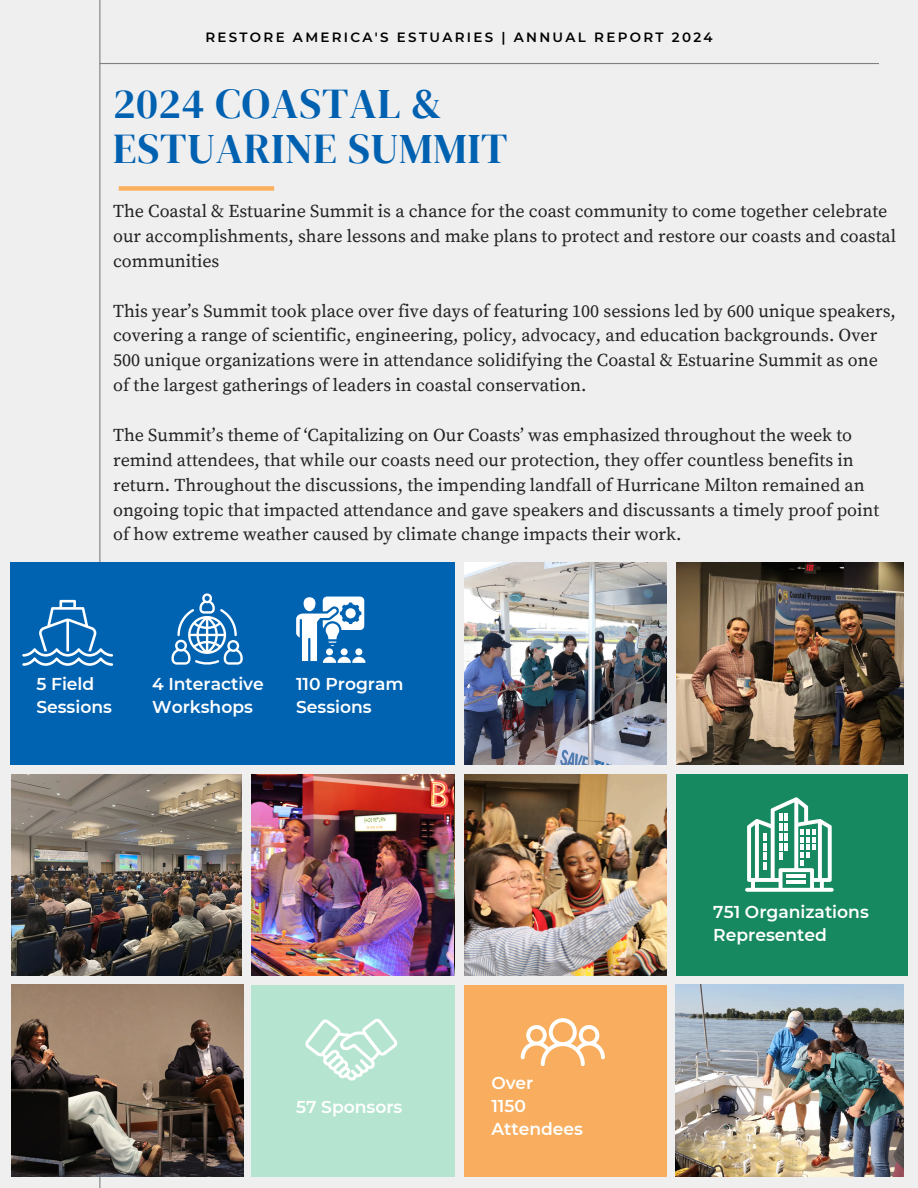
<style>
.page{position:relative;width:918px;height:1188px;background:#efefef}
.page>*{position:absolute;margin:0;border:0;box-sizing:border-box;transform-origin:0 0}
.t1{font:42.15px/44.5px "DM Serif Display";letter-spacing:.02em;color:#0061b1}
.t2{font:18px/24.9px "Source Serif Pro";color:#222}
.t3{font:18px "Open Sans";color:#000}
.t4{font:600 17.1px/23.2px "Montserrat";color:#fff}
.t5{font:600 13.5px "Montserrat";letter-spacing:.17em;color:#000}
</style>
<div class="page">
<hr style="left:99px;top:0;width:1px;height:1188px;background:#808080">
<hr style="left:99px;top:63px;width:780px;height:1px;background:#808080">
<img style="left:251px;top:774px;width:416px;height:202px">
<div style="left:463px;top:984px;width:204px;height:193px;background:#f8ae5e"></div>
<div style="left:251px;top:984px;width:204px;height:193px;background:#b5e5d0"></div>
<img style="left:676px;top:563px;width:228px;height:202px">
<img style="left:464px;top:562px;width:203px;height:203px">
<img style="left:11px;top:773px;width:231px;height:203px">
<div style="left:675px;top:773px;width:233px;height:204px;background:#178961"></div>
<div style="left:10px;top:562px;width:445px;height:204px;background:#0063b2"></div>
<div style="left:455px;top:563px;width:8px;height:625px;background:#efefef"></div>
<div style="left:0;top:765px;width:918px;height:8px;background:#efefef"></div>
<div style="left:0;top:976px;width:918px;height:8px;background:#efefef"></div>
<img style="left:675px;top:984px;width:229px;height:193px">
<img style="left:11px;top:984px;width:232px;height:193px">
<div style="left:119px;top:186px;width:155px;height:5px;background:#fbb05e"></div>
<svg style="left:521px;top:1018px;width:84px;height:48px"></svg>
<svg style="left:296px;top:597px;width:70px;height:66px"></svg>
<svg style="left:172px;top:593px;width:70px;height:72px"></svg>
<svg style="left:22px;top:600px;width:91px;height:66px"></svg>
<svg style="left:745px;top:797px;width:89px;height:95px"></svg>
<hr style="left:786px;top:874px;width:20px;height:4px;background:#fff">
<hr style="left:786px;top:880px;width:20px;height:4px;background:#fff">
<svg style="left:305px;top:1019px;width:92px;height:62px"></svg>
<h3 class="t5" style="left:205px;top:29px;width:509px">RESTORE AMERICA'S ESTUARIES | ANNUAL REPORT 2024</h3>
<h3 class="t1" style="left:113px;top:81px;width:396px">2024 COASTAL &amp;<br>ESTUARINE SUMMIT</h3>
<p class="t2" style="left:113px;top:199px;width:785px">The Coastal &amp; Estuarine Summit is a chance for the coast community to come together celebrate our accomplishments, share lessons and make plans to protect and restore our coasts and coastal communities</p>
<p class="t2" style="left:113px;top:299px;width:784px">This year’s Summit took place over five days of featuring 100 sessions led by 600 unique speakers, covering a range of scientific, engineering, policy, advocacy, and education backgrounds. Over 500 unique organizations were in attendance solidifying the Coastal &amp; Estuarine Summit as one of the largest gatherings of leaders in coastal conservation.</p>
<p class="t2" style="left:113px;top:423px;width:768px">The Summit’s theme of ‘Capitalizing on Our Coasts’ was emphasized throughout the week to remind attendees, that while our coasts need our protection, they offer countless benefits in return. Throughout the discussions, the impending landfall of Hurricane Milton remained an ongoing topic that impacted attendance and gave speakers and discussants a timely proof point of how extreme weather caused by climate change impacts their work.</p>
<h1 class="t4" style="left:36px;top:672px;width:77px">5 Field<br>Sessions</h1>
<p class="t4" style="left:152px;top:672px;width:113px">4 Interactive<br>Workshops</p>
<p class="t4" style="left:296px;top:672px;width:109px">110 Program<br>Sessions</p>
<p class="t4" style="left:296px;top:1095px;width:108px">57 Sponsors</p>
<p class="t4" style="left:491px;top:1071px;width:93px">Over<br>1150<br>Attendees</p>
<h2 class="t4" style="left:713px;top:900px;width:157px">751 Organizations<br>Represented</h2>
<p class="t3" style="left:826px;top:1094px;width:12px">4</p>
</div>
